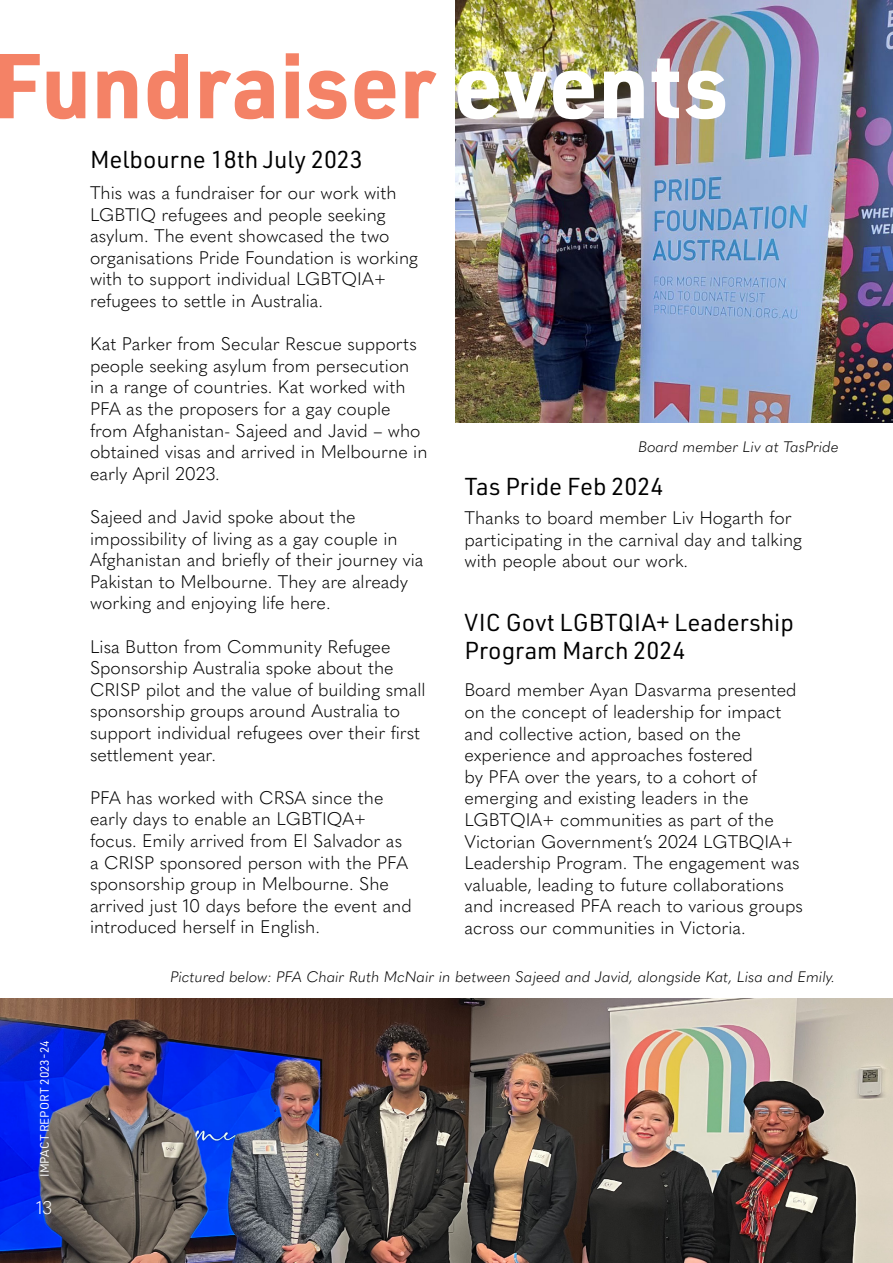
<style>
.page{position:relative;width:893px;height:1263px;background:#fff}
.page>*{position:absolute;margin:0;border:0;box-sizing:border-box;transform-origin:0 0}
.t1{font:700 90px "URWDIN";color:#f48266}
.t2{font:24px/28.8px "URWDIN";color:#000}
.t3{font:300 18px/21.6px "Quasimoda";color:#000}
.t4{font:300 18px "Quasimoda";color:#fff}
.t5{font:italic 300 15px "Quasimoda";color:#000}
.t6{font:12px "URWDIN";color:#fff}
.s1{color:#fff}
</style>
<div class="page">
<img style="left:0;top:999px;width:893px;height:264px">
<img style="left:455px;top:0;width:438px;height:423px">
<h1 class="t1" style="left:-8px;top:24px;width:738px">Fundraiser <span class="s1">events</span></h1>
<p class="t6" style="left:37px;top:1177px;width:138px;rotate:-90deg">IMPACT REPORT 2023-24</p>
<p class="t4" style="left:36px;top:1194px;width:18px">13</p>
<h2 class="t2" style="left:90px;top:145px;width:274px">Melbourne 18th July 2023</h2>
<p class="t3" style="left:90px;top:181px;width:329px">This was a fundraiser for our work with LGBTIQ refugees and people seeking asylum. The event showcased the two organisations Pride Foundation is working with to support individual LGBTQIA+ refugees to settle in Australia.</p>
<p class="t3" style="left:90px;top:332px;width:339px">Kat Parker from Secular Rescue supports people seeking asylum from persecution in a range of countries. Kat worked with PFA as the proposers for a gay couple from Afghanistan- Sajeed and Javid – who obtained visas and arrived in Melbourne in early April 2023.</p>
<p class="t3" style="left:90px;top:505px;width:335px">Sajeed and Javid spoke about the impossibility of living as a gay couple in Afghanistan and briefly of their journey via Pakistan to Melbourne. They are already working and enjoying life here.</p>
<p class="t3" style="left:90px;top:634px;width:337px">Lisa Button from Community Refugee Sponsorship Australia spoke about the CRISP pilot and the value of building small sponsorship groups around Australia to support individual refugees over their first settlement year.</p>
<p class="t3" style="left:90px;top:785px;width:323px">PFA has worked with CRSA since the early days to enable an LGBTIQA+ focus. Emily arrived from El Salvador as a CRISP sponsored person with the PFA sponsorship group in Melbourne. She arrived just 10 days before the event and introduced herself in English.</p>
<p class="t5" style="left:170px;top:965px;width:666px">Pictured below: PFA Chair Ruth McNair in between Sajeed and Javid, alongside Kat, Lisa and Emily.</p>
<p class="t5" style="left:638px;top:435px;width:202px">Board member Liv at TasPride</p>
<h2 class="t2" style="left:464px;top:471px;width:200px">Tas Pride Feb 2024</h2>
<p class="t3" style="left:464px;top:506px;width:339px">Thanks to board member Liv Hogarth for participating in the carnival day and talking with people about our work.</p>
<h2 class="t2" style="left:464px;top:607px;width:331px">VIC Govt LGBTQIA+ Leadership<br>Program March 2024</h2>
<p class="t3" style="left:464px;top:678px;width:340px">Board member Ayan Dasvarma presented on the concept of leadership for impact and collective action, based on the experience and approaches fostered<br>by PFA over the years, to a cohort of emerging and existing leaders in the LGBTQIA+ communities as part of the Victorian Government’s 2024 LGTBQIA+ Leadership Program. The engagement was valuable, leading to future collaborations and increased PFA reach to various groups across our communities in Victoria.</p>
</div>
